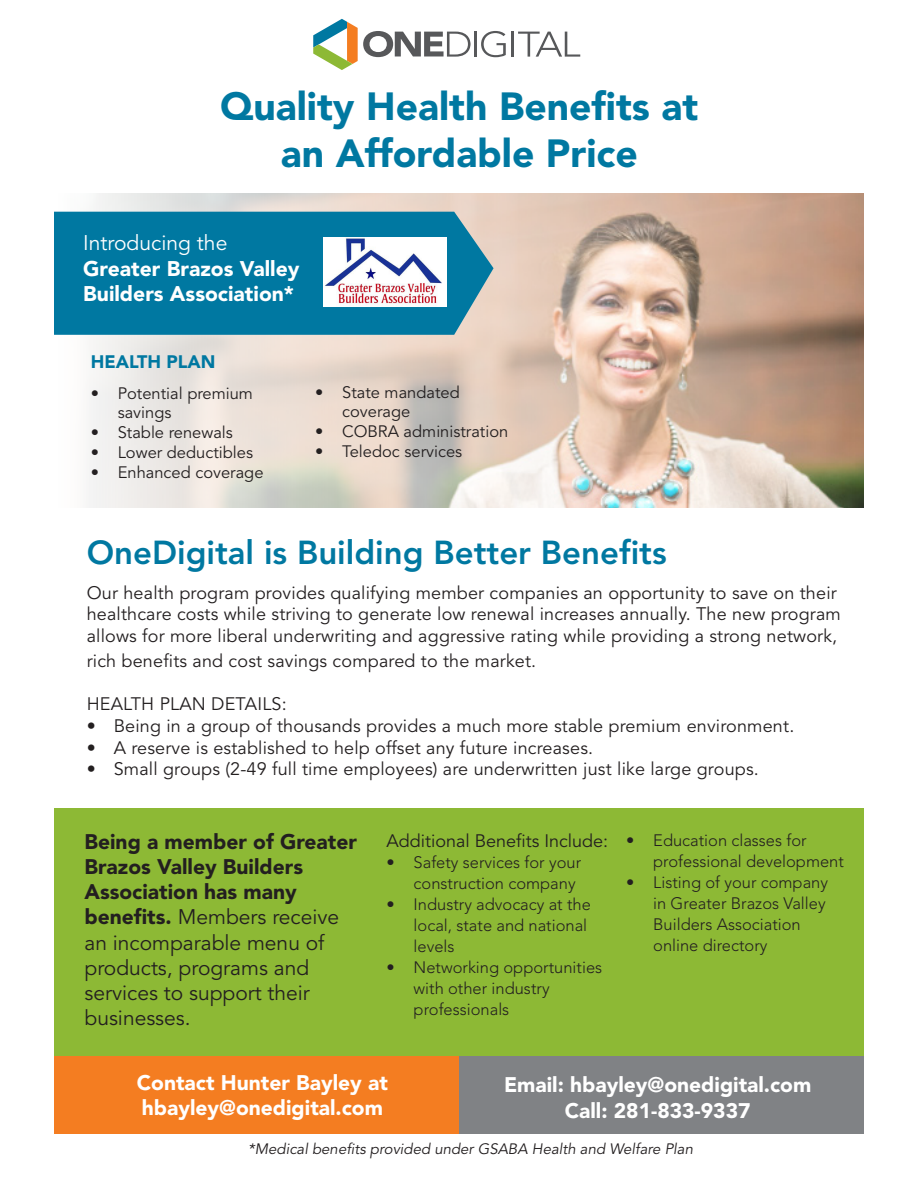
<style>
.page{position:relative;width:918px;height:1188px;background:#fff}
.page>*{position:absolute;margin:0;border:0;box-sizing:border-box;transform-origin:0 0}
.t1{font:900 39px/46.8px "Avenir";color:#0078a1;text-align:center}
.t2{font:800 33px "Avenir";color:#0078a1}
.t3{font:900 21.15px "Avenir";color:#fff}
.t4{font:21.15px "Avenir";color:#fff}
.t5{font:21px/25.2px "Avenir";color:#231f20}
.t6{font:900 21px/25.2px "Avenir";color:#fff}
.t7{font:18px/21.6px "Avenir";letter-spacing:.01em;color:#231f20}
.t8{font:900 18px "Avenir";color:#0078a1}
.t9{font:300 16.5px/21px "Avenir";color:#231f20}
.t10{font:16.5px/19.8px "Avenir";color:#231f20}
.t11{font:italic 15px "Avenir";color:#231f20}
.s1{font-weight:900}
</style>
<div class="page">
<img style="left:54px;top:193px;width:810px;height:315px">
<div style="left:54px;top:808px;width:810px;height:248px;background:#8db935"></div>
<div style="left:459px;top:1056px;width:405px;height:78px;background:#808285"></div>
<div style="left:54px;top:1056px;width:405px;height:78px;background:#f47d21"></div>
<div style="left:54px;top:212px;width:440px;height:123px;background:#0078a1"></div>
<hr style="left:474px;top:32px;width:2px;height:25px;background:#57585a">
<svg style="left:481px;top:31px;width:25px;height:26px"></svg>
<hr style="left:512px;top:32px;width:2px;height:25px;background:#57585a">
<svg style="left:518px;top:32px;width:62px;height:25px"></svg>
<svg style="left:313px;top:19px;width:158px;height:51px"></svg>
<img style="left:324px;top:238px;width:123px;height:69px">
<p class="t1" style="left:220px;top:83px;width:480px">Quality Health Benefits at an Affordable Price</p>
<p class="t4" style="left:83px;top:231px;width:146px">Introducing the</p>
<p class="t3" style="left:83px;top:255px;width:218px">Greater Brazos Valley</p>
<p class="t3" style="left:83px;top:281px;width:212px">Builders Association*</p>
<p class="t8" style="left:91px;top:351px;width:126px">HEALTH PLAN</p>
<p class="t10" style="left:118px;top:384px;width:137px;text-indent:-27px">• Potential premium savings</p>
<p class="t10" style="left:91px;top:423px;width:144px">• Stable renewals</p>
<p class="t10" style="left:91px;top:443px;width:164px">• Lower deductibles</p>
<p class="t10" style="left:91px;top:463px;width:174px">• Enhanced coverage</p>
<p class="t10" style="left:342px;top:382px;width:119px;text-indent:-27px">• State mandated coverage</p>
<p class="t10" style="left:315px;top:422px;width:195px">• COBRA administration</p>
<p class="t10" style="left:315px;top:442px;width:149px">• Teledoc services</p>
<p class="t2" style="left:87px;top:533px;width:582px">OneDigital is Building Better Benefits</p>
<p class="t7" style="left:87px;top:582px;width:756px">Our health program provides qualifying member companies an opportunity to save on their healthcare costs while striving to generate low renewal increases annually. The new program allows for more liberal underwriting and aggressive rating while providing a strong network,</p>
<p class="t7" style="left:87px;top:651px;width:451px">rich benefits and cost savings compared to the market.</p>
<p class="t7" style="left:87px;top:694px;width:202px">HEALTH PLAN DETAILS:</p>
<p class="t7" style="left:87px;top:716px;width:709px">• Being in a group of thousands provides a much more stable premium environment.</p>
<p class="t7" style="left:87px;top:737px;width:508px">• A reserve is established to help offset any future increases.</p>
<p class="t7" style="left:87px;top:759px;width:674px">• Small groups (2-49 full time employees) are underwritten just like large groups.</p>
<p class="t5" style="left:85px;top:830px;width:274px"><span class="s1">Being a member of Greater<br>Brazos Valley Builders<br>Association has many benefits.</span> Members receive an incomparable menu of products, programs and services to support their businesses.</p>
<p class="t7" style="left:387px;top:830px;width:223px">Additional Benefits Include:</p>
<p class="t9" style="left:414px;top:851px;width:169px;text-indent:-27px">• Safety services for your construction company</p>
<p class="t9" style="left:414px;top:893px;width:179px;text-indent:-27px">• Industry advocacy at the local, state and national levels</p>
<p class="t9" style="left:414px;top:956px;width:190px;text-indent:-27px">• Networking opportunities with other industry professionals</p>
<p class="t9" style="left:653px;top:829px;width:192px;text-indent:-27px">• Education classes for professional development</p>
<p class="t9" style="left:653px;top:871px;width:176px;text-indent:-27px">• Listing of your company in Greater Brazos Valley<br>Builders Association online directory</p>
<p class="t6" style="left:137px;top:1070px;width:253px">Contact Hunter Bayley at hbayley@onedigital.com</p>
<p class="t6" style="left:504px;top:1072px;width:309px">Email: hbayley@onedigital.com</p>
<p class="t6" style="left:565px;top:1098px;width:187px">Call: 281-833-9337</p>
<p class="t11" style="left:248px;top:1140px;width:446px">*Medical benefits provided under GSABA Health and Welfare Plan</p>
</div>
